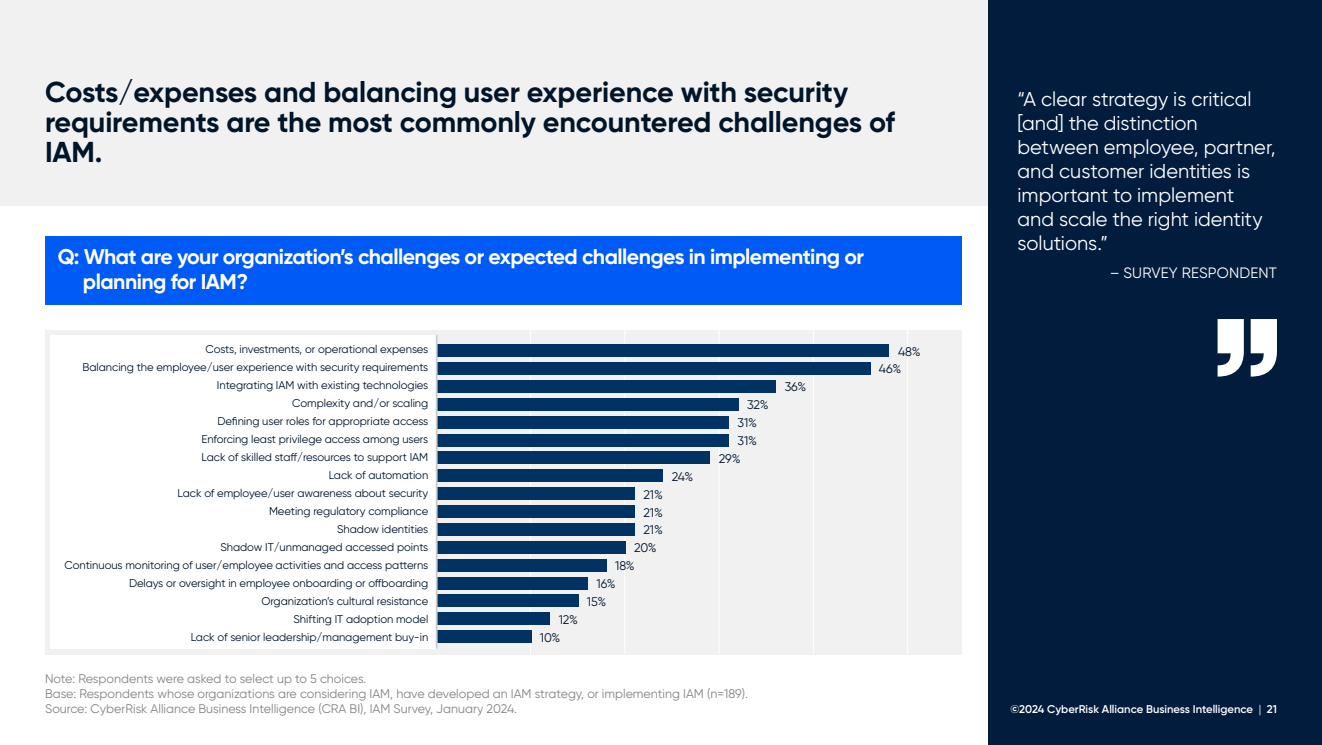
<style>
.page{position:relative;width:1322px;height:745px;background:#fff}
.page>*{position:absolute;margin:0;border:0;box-sizing:border-box;transform-origin:0 0}
.t1{font:700 28.75px/30px "Gilroy";letter-spacing:-.005em;color:#011529}
.t2{font:700 21.25px/25.5px "Gilroy";letter-spacing:-.025em;color:#fff}
.t3{font:20px/24px "Gilroy";color:#fff}
.t4{font:15px "Gilroy";letter-spacing:.01em;color:#fff}
.t5{font:12.5px/15px "Gilroy";color:#848484}
.t6{font:12.5px/17.9px "Gilroy";letter-spacing:-.005em;color:#011529}
.t7{font:11.25px/18px "Gilroy";letter-spacing:-.005em;color:#011529;text-align:right}
.t8{font:600 11.25px "Gilroy";color:#fff}
.s1{font-weight:400}
</style>
<div class="page">
<div style="left:0;top:0;width:1321px;height:205px;background:#f1f1f2"></div>
<div style="left:988px;top:0;width:333px;height:744px;background:#021c3e"></div>
<svg style="left:1250px;top:319px;width:26px;height:57px"></svg>
<svg style="left:1217px;top:319px;width:26px;height:57px"></svg>
<div style="left:45px;top:236px;width:916px;height:69px;background:#005af6"></div>
<div style="left:45px;top:330px;width:916px;height:324px;background:#f1f1f2"></div>
<div style="left:51px;top:335px;width:385px;height:313px;background:#fff"></div>
<hr style="left:813px;top:330px;width:1px;height:324px;background:#fff">
<hr style="left:907px;top:330px;width:1px;height:324px;background:#fff">
<hr style="left:718px;top:330px;width:1px;height:324px;background:#fff">
<hr style="left:624px;top:330px;width:1px;height:324px;background:#fff">
<hr style="left:530px;top:330px;width:1px;height:324px;background:#fff">
<div style="left:437px;top:344px;width:451px;height:13px;background:#003264"></div>
<div style="left:437px;top:362px;width:433px;height:12px;background:#003264"></div>
<div style="left:437px;top:380px;width:338px;height:12px;background:#003264"></div>
<div style="left:437px;top:398px;width:301px;height:12px;background:#003264"></div>
<div style="left:437px;top:415px;width:291px;height:13px;background:#003264"></div>
<div style="left:437px;top:433px;width:291px;height:13px;background:#003264"></div>
<div style="left:437px;top:451px;width:273px;height:13px;background:#003264"></div>
<div style="left:437px;top:469px;width:226px;height:13px;background:#003264"></div>
<div style="left:437px;top:487px;width:197px;height:13px;background:#003264"></div>
<div style="left:437px;top:505px;width:197px;height:12px;background:#003264"></div>
<div style="left:437px;top:523px;width:197px;height:12px;background:#003264"></div>
<div style="left:437px;top:540px;width:188px;height:13px;background:#003264"></div>
<div style="left:437px;top:558px;width:169px;height:13px;background:#003264"></div>
<div style="left:437px;top:576px;width:150px;height:13px;background:#003264"></div>
<div style="left:437px;top:594px;width:141px;height:13px;background:#003264"></div>
<div style="left:437px;top:612px;width:113px;height:13px;background:#003264"></div>
<div style="left:437px;top:630px;width:94px;height:12px;background:#003264"></div>
<hr style="left:435px;top:335px;width:2px;height:313px;background:#ccc">
<h1 class="t1" style="left:45px;top:77px;width:851px">Costs/expenses and balancing user experience with security requirements are the most commonly encountered challenges of<br>IAM.</h1>
<h2 class="t2" style="left:83px;top:243px;width:782px;text-indent:-25px">Q: What are your organization’s challenges or expected challenges in implementing or planning for IAM?</h2>
<p class="t7" style="left:64px;top:339px;width:365px">Costs, investments, or operational expenses<br>Balancing the employee/user experience with security requirements Integrating IAM with existing technologies<br>Complexity and/or scaling<br>Defining user roles for appropriate access<br>Enforcing least privilege access among users<br>Lack of skilled staff/resources to support IAM<br>Lack of automation<br>Lack of employee/user awareness about security<br>Meeting regulatory compliance<br>Shadow identities<br>Shadow IT/unmanaged accessed points<br>Continuous monitoring of user/employee activities and access patterns Delays or oversight in employee onboarding or offboarding Organization’s cultural resistance<br>Shifting IT adoption model<br>Lack of senior leadership/management buy-in</p>
<p class="t6" style="left:878px;top:342px;width:43px;text-indent:19px">48%<br>46%</p>
<p class="t6" style="left:784px;top:378px;width:23px">36%</p>
<p class="t6" style="left:747px;top:395px;width:23px">32%</p>
<p class="t6" style="left:737px;top:413px;width:21px">31%</p>
<p class="t6" style="left:737px;top:431px;width:21px">31%</p>
<p class="t6" style="left:718px;top:449px;width:23px">29%</p>
<p class="t6" style="left:671px;top:467px;width:23px">24%</p>
<p class="t6" style="left:643px;top:485px;width:21px">21%</p>
<p class="t6" style="left:643px;top:503px;width:21px">21%</p>
<p class="t6" style="left:643px;top:520px;width:21px">21%</p>
<p class="t6" style="left:634px;top:538px;width:24px">20%</p>
<p class="t6" style="left:615px;top:556px;width:21px">18%</p>
<p class="t6" style="left:596px;top:574px;width:21px">16%</p>
<p class="t6" style="left:587px;top:592px;width:21px">15%</p>
<p class="t6" style="left:540px;top:610px;width:40px;text-indent:19px">12%<br>10%</p>
<p class="t5" style="left:45px;top:671px;width:704px">Note: Respondents were asked to select up to 5 choices.<br>Base: Respondents whose organizations are considering IAM, have developed an IAM strategy, or implementing IAM (n=189).<br>Source: CyberRisk Alliance Business Intelligence (CRA BI), IAM Survey, January 2024.</p>
<h3 class="t3" style="left:1017px;top:87px;width:260px">“A clear strategy is critical [and] the distinction between employee, partner, and customer identities is important to implement and scale the right identity solutions.”</h3>
<h3 class="t4" style="left:1109px;top:264px;width:169px">– SURVEY RESPONDENT</h3>
<p class="t8" style="left:1010px;top:702px;width:268px">©2024 CyberRisk Alliance Business Intelligence <span class="s1">|</span> 21</p>
</div>
